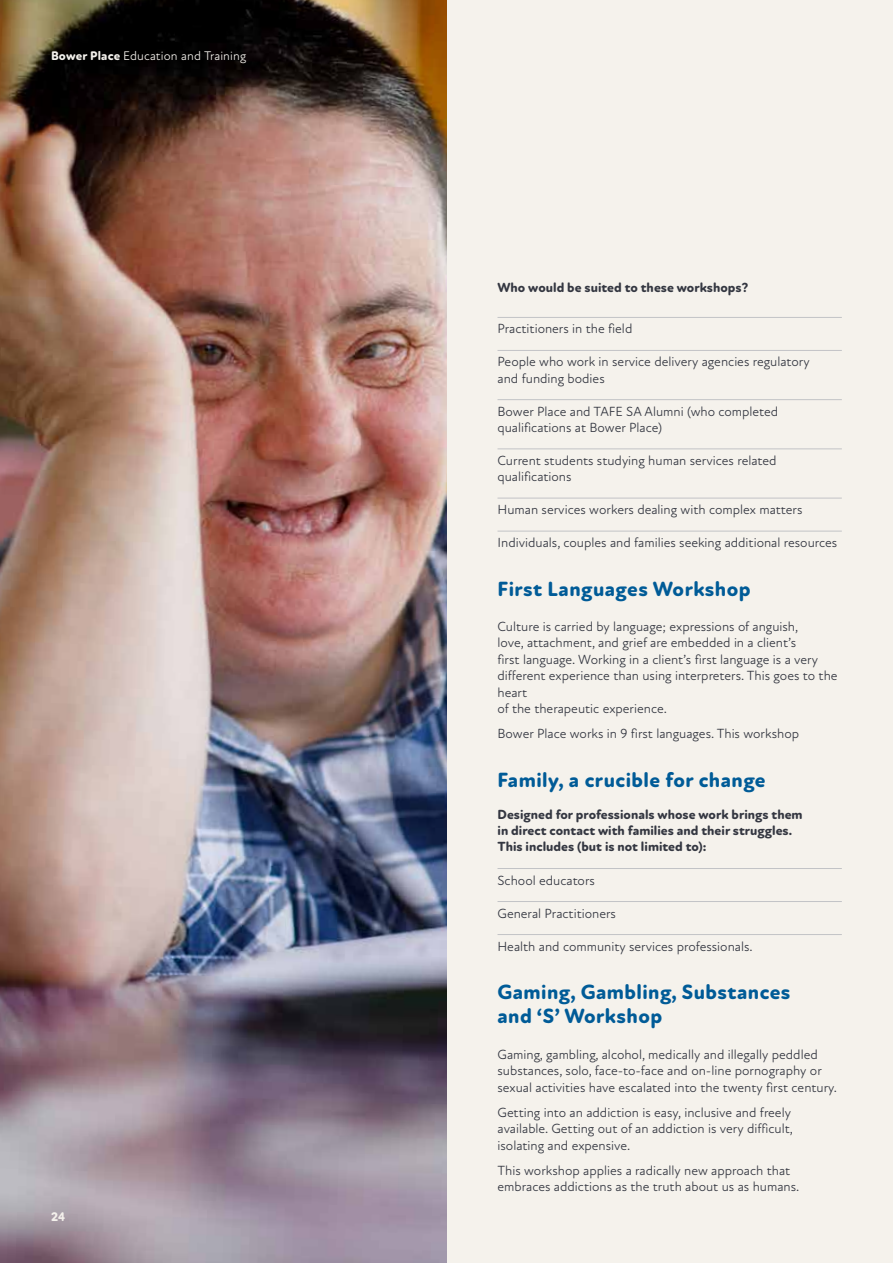
<style>
.page{position:relative;width:893px;height:1263px;background:#f5f2ec}
.page>*{position:absolute;margin:0;border:0;box-sizing:border-box;transform-origin:0 0}
.t1{font:800 21px/24px "Atten Round New";letter-spacing:.02em;color:#005b97}
.t2{font:13.5px/16.5px "Atten Round New";color:#343741}
.t3{font:800 13.5px/16.2px "Atten Round New";color:#343741}
.t4{font:12.75px "Atten Round New";letter-spacing:.01em;color:#f4f1ec}
.t5{font:800 12.75px "Atten Round New";color:#f4f1ec}
.s1{font-weight:800}
</style>
<div class="page">
<img style="left:0;top:0;width:446px;height:1263px">
<hr style="left:497px;top:317px;width:345px;height:1px;background:#c2c3c6">
<hr style="left:497px;top:350px;width:345px;height:1px;background:#c2c3c6">
<hr style="left:497px;top:399px;width:345px;height:1px;background:#c2c3c6">
<hr style="left:497px;top:449px;width:345px;height:1px;background:#c2c3c6">
<hr style="left:497px;top:498px;width:345px;height:1px;background:#c2c3c6">
<hr style="left:497px;top:531px;width:345px;height:1px;background:#c2c3c6">
<hr style="left:497px;top:868px;width:345px;height:1px;background:#c2c3c6">
<hr style="left:497px;top:901px;width:345px;height:1px;background:#c2c3c6">
<hr style="left:497px;top:934px;width:345px;height:1px;background:#c2c3c6">
<p class="t4" style="left:51px;top:48px;width:197px"><span class="s1">Bower Place</span> Education and Training</p>
<p class="t5" style="left:51px;top:1209px;width:16px">24</p>
<p class="t3" style="left:497px;top:279px;width:252px">Who would be suited to these workshops?</p>
<p class="t2" style="left:497px;top:321px;width:136px">Practitioners in the field</p>
<p class="t2" style="left:497px;top:354px;width:314px">People who work in service delivery agencies regulatory and funding bodies</p>
<p class="t2" style="left:497px;top:403px;width:282px">Bower Place and TAFE SA Alumni (who completed qualifications at Bower Place)</p>
<p class="t2" style="left:497px;top:452px;width:281px">Current students studying human services related qualifications</p>
<p class="t2" style="left:497px;top:501px;width:306px">Human services workers dealing with complex matters</p>
<p class="t2" style="left:497px;top:534px;width:341px">Individuals, couples and families seeking additional resources</p>
<h1 class="t1" style="left:497px;top:577px;width:255px">First Languages Workshop</h1>
<p class="t2" style="left:497px;top:618px;width:342px">Culture is carried by language; expressions of anguish,<br>love, attachment, and grief are embedded in a client’s<br>first language. Working in a client’s first language is a very different experience than using interpreters. This goes to the heart<br>of the therapeutic experience.</p>
<p class="t2" style="left:497px;top:726px;width:303px">Bower Place works in 9 first languages. This workshop</p>
<h1 class="t1" style="left:497px;top:769px;width:270px">Family, a crucible for change</h1>
<p class="t3" style="left:497px;top:806px;width:307px">Designed for professionals whose work brings them in direct contact with families and their struggles.<br>This includes (but is not limited to):</p>
<p class="t2" style="left:497px;top:872px;width:99px">School educators</p>
<p class="t2" style="left:497px;top:905px;width:120px">General Practitioners</p>
<p class="t2" style="left:497px;top:938px;width:257px">Health and community services professionals.</p>
<h1 class="t1" style="left:497px;top:981px;width:295px">Gaming, Gambling, Substances and ‘S’ Workshop</h1>
<p class="t2" style="left:497px;top:1046px;width:341px">Gaming, gambling, alcohol, medically and illegally peddled substances, solo, face-to-face and on-line pornography or sexual activities have escalated into the twenty first century.</p>
<p class="t2" style="left:497px;top:1104px;width:297px">Getting into an addiction is easy, inclusive and freely available. Getting out of an addiction is very difficult, isolating and expensive.</p>
<p class="t2" style="left:497px;top:1162px;width:303px">This workshop applies a radically new approach that embraces addictions as the truth about us as humans.</p>
</div>
